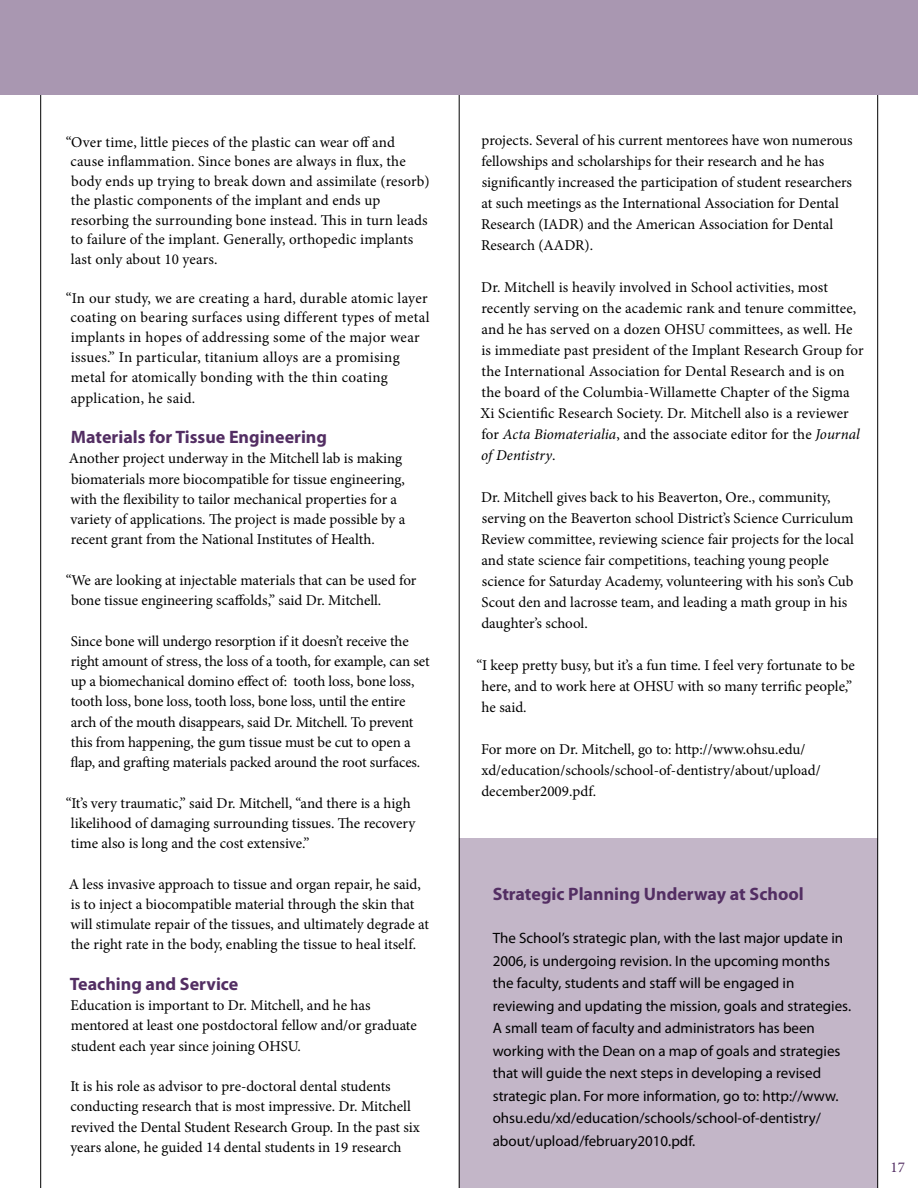
<style>
.page{position:relative;width:918px;height:1188px;background:#fff}
.page>*{position:absolute;margin:0;border:0;box-sizing:border-box;transform-origin:0 0}
.t1{font:700 18px "Myriad Pro";color:#532e63}
.t2{font:15px/21px "Minion Pro";color:#000}
.t3{font:15px/22.5px "Myriad Pro";color:#000}
.t4{font:15px/20px "Minion Pro";letter-spacing:.02em;color:#000}
.t5{font:15px "Minion Pro";color:#532e63}
.s1{font-style:italic}
</style>
<div class="page">
<div style="left:459px;top:838px;width:419px;height:350px;background:#c3b6c8"></div>
<hr style="left:40px;top:0;width:1px;height:1188px;background:#000">
<hr style="left:459px;top:0;width:1px;height:1188px;background:#000">
<hr style="left:877px;top:0;width:1px;height:1188px;background:#000">
<div style="left:0;top:0;width:918px;height:94px;background:#a997b1"></div>
<p class="t2" style="left:71px;top:132px;width:361px;line-height:19.5px;text-indent:-5px">“Over time, little pieces of the plastic can wear off and cause inflammation. Since bones are always in flux, the body ends up trying to break down and assimilate (resorb) the plastic components of the implant and ends up resorbing the surrounding bone instead. This in turn leads to failure of the implant. Generally, orthopedic implants last only about 10 years.</p>
<p class="t4" style="left:71px;top:288px;width:360px;text-indent:-5px">“In our study, we are creating a hard, durable atomic layer coating on bearing surfaces using different types of metal implants in hopes of addressing some of the major wear issues.” In particular, titanium alloys are a promising metal for atomically bonding with the thin coating application, he said.</p>
<p class="t1" style="left:71px;top:425px;width:258px">Materials for Tissue Engineering</p>
<p class="t2" style="left:69px;top:448px;width:338px;line-height:20.2px">Another project underway in the Mitchell lab is making biomaterials more biocompatible for tissue engineering, with the flexibility to tailor mechanical properties for a variety of applications. The project is made possible by a recent grant from the National Institutes of Health.</p>
<p class="t2" style="left:71px;top:570px;width:347px;line-height:20.2px;text-indent:-5px">“We are looking at injectable materials that can be used for bone tissue engineering scaffolds,” said Dr. Mitchell.</p>
<p class="t2" style="left:70px;top:631px;width:361px;line-height:20.2px">Since bone will undergo resorption if it doesn’t receive the right amount of stress, the loss of a tooth, for example, can set up a biomechanical domino effect of: tooth loss, bone loss, tooth loss, bone loss, tooth loss, bone loss, until the entire arch of the mouth disappears, said Dr. Mitchell. To prevent this from happening, the gum tissue must be cut to open a flap, and grafting materials packed around the root surfaces.</p>
<p class="t2" style="left:71px;top:793px;width:346px;line-height:20.2px;text-indent:-5px">“It’s very traumatic,” said Dr. Mitchell, “and there is a high likelihood of damaging surrounding tissues. The recovery time also is long and the cost extensive.”</p>
<p class="t2" style="left:69px;top:874px;width:362px;line-height:20.2px">A less invasive approach to tissue and organ repair, he said, is to inject a biocompatible material through the skin that will stimulate repair of the tissues, and ultimately degrade at the right rate in the body, enabling the tissue to heal itself.</p>
<p class="t1" style="left:70px;top:972px;width:170px">Teaching and Service</p>
<p class="t2" style="left:71px;top:995px;width:348px;line-height:20.2px">Education is important to Dr. Mitchell, and he has mentored at least one postdoctoral fellow and/or graduate student each year since joining OHSU.</p>
<p class="t2" style="left:70px;top:1076px;width:351px;line-height:20.2px">It is his role as advisor to pre-doctoral dental students conducting research that is most impressive. Dr. Mitchell revived the Dental Student Research Group. In the past six years alone, he guided 14 dental students in 19 research</p>
<p class="t2" style="left:481px;top:129px;width:373px">projects. Several of his current mentorees have won numerous fellowships and scholarships for their research and he has significantly increased the participation of student researchers at such meetings as the International Association for Dental Research (IADR) and the American Association for Dental Research (AADR).</p>
<p class="t2" style="left:480px;top:276px;width:385px">Dr. Mitchell is heavily involved in School activities, most recently serving on the academic rank and tenure committee, and he has served on a dozen OHSU committees, as well. He is immediate past president of the Implant Research Group for the International Association for Dental Research and is on the board of the Columbia-Willamette Chapter of the Sigma Xi Scientific Research Society. Dr. Mitchell also is a reviewer for <span class="s1">Acta Biomaterialia</span>, and the associate editor for the <span class="s1">Journal of Dentistry</span>.</p>
<p class="t2" style="left:481px;top:486px;width:374px">Dr. Mitchell gives back to his Beaverton, Ore., community, serving on the Beaverton school District’s Science Curriculum Review committee, reviewing science fair projects for the local and state science fair competitions, teaching young people science for Saturday Academy, volunteering with his son’s Cub Scout den and lacrosse team, and leading a math group in his daughter’s school.</p>
<p class="t2" style="left:482px;top:654px;width:375px;text-indent:-5px">“I keep pretty busy, but it’s a fun time. I feel very fortunate to be here, and to work here at OHSU with so many terrific people,” he said.</p>
<p class="t2" style="left:481px;top:738px;width:341px">For more on Dr. Mitchell, go to: http://www.ohsu.edu/ xd/education/schools/school-of-dentistry/about/upload/ december2009.pdf.</p>
<p class="t1" style="left:493px;top:882px;width:313px">Strategic Planning Underway at School</p>
<p class="t3" style="left:493px;top:927px;width:360px">The School’s strategic plan, with the last major update in 2006, is undergoing revision. In the upcoming months the faculty, students and staff will be engaged in reviewing and updating the mission, goals and strategies.<br>A small team of faculty and administrators has been working with the Dean on a map of goals and strategies that will guide the next steps in developing a revised strategic plan. For more information, go to: http://www. ohsu.edu/xd/education/schools/school-of-dentistry/ about/upload/february2010.pdf.</p>
<p class="t5" style="left:891px;top:1157px;width:16px">17</p>
</div>
